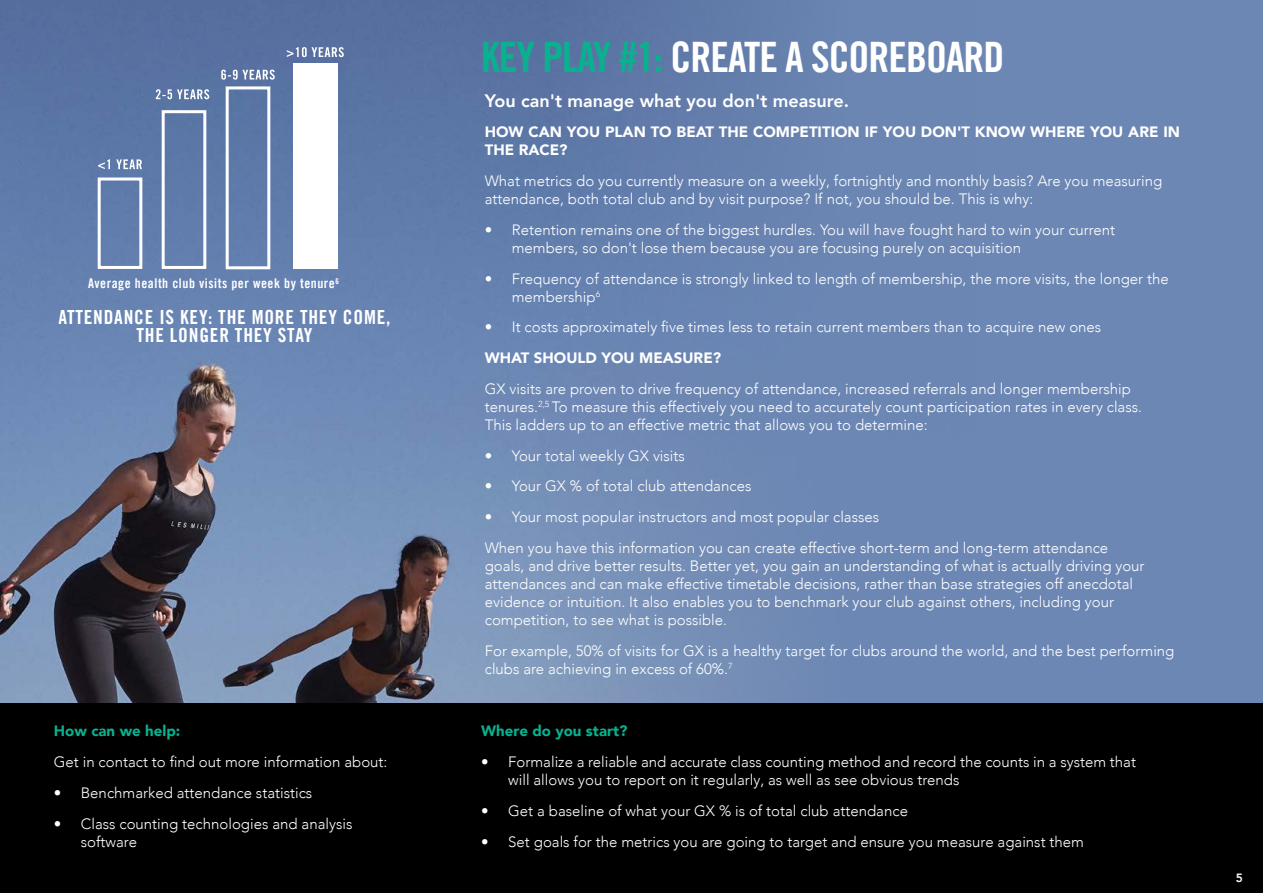
<style>
.page{position:relative;width:1263px;height:893px;background:#fff}
.page>*{position:absolute;margin:0;border:0;box-sizing:border-box;transform-origin:0 0}
.t1{font:42px "Trade Gothic LT Com Bd Cn 20";letter-spacing:-.025em;color:#fff}
.t2{font:19.5px/18px "Trade Gothic LT Com Bd Cn 20";letter-spacing:.04em;color:#fff;text-align:center}
.t3{font:800 18px "Avenir LT Com";color:#fff}
.t4{font:300 15px/18px "Avenir LT Com";color:#fff}
.t5{font:900 15px/18px "Avenir LT Com";color:#fff}
.t6{font:900 15px "Avenir LT Com";color:#09b18f}
.t7{font:13.5px "Trade Gothic LT Com Bd Cn 20";letter-spacing:.04em;color:#fff}
.t8{font:800 12px "Avenir LT Com";color:#fff}
.s1{color:#09b18f}
</style>
<div class="page">
<div style="left:305px;top:0;width:958px;height:731px;background:#6c87b4"></div>
<img style="left:0;top:0;width:977px;height:704px">
<div style="left:0;top:704px;width:1263px;height:189px;background:#000"></div>
<div style="left:98px;top:178px;width:44px;height:91px;border:3px solid #fff"></div>
<div style="left:162px;top:110px;width:44px;height:159px;border:3px solid #fff"></div>
<div style="left:226px;top:86px;width:44px;height:183px;border:3px solid #fff"></div>
<div style="left:293px;top:63px;width:45px;height:206px;background:#fff"></div>
<svg style="left:98px;top:159px;width:44px;height:10px"></svg>
<svg style="left:156px;top:89px;width:53px;height:10px"></svg>
<svg style="left:221px;top:70px;width:54px;height:10px"></svg>
<svg style="left:287px;top:47px;width:57px;height:10px"></svg>
<p class="t7" style="left:88px;top:275px;width:252px">Average health club visits per week by tenure<sup>6</sup></p>
<p class="t2" style="left:58px;top:308px;width:334px">ATTENDANCE IS KEY: THE MORE THEY COME,<br>THE LONGER THEY STAY</p>
<p class="t6" style="left:54px;top:722px;width:128px">How can we help:</p>
<p class="t4" style="left:54px;top:753px;width:335px">Get in contact to find out more information about:</p>
<p class="t4" style="left:54px;top:784px;width:260px">• Benchmarked attendance statistics</p>
<p class="t4" style="left:81px;top:814px;width:273px;text-indent:-27px">• Class counting technologies and analysis software</p>
<p class="t1" style="left:481px;top:32px;width:525px"><span class="s1">KEY PLAY #1:</span> CREATE A SCOREBOARD</p>
<p class="t3" style="left:485px;top:90px;width:366px">You can't manage what you don't measure.</p>
<p class="t5" style="left:485px;top:123px;width:697px">HOW CAN YOU PLAN TO BEAT THE COMPETITION IF YOU DON'T KNOW WHERE YOU ARE IN<br>THE RACE?</p>
<p class="t4" style="left:485px;top:172px;width:679px">What metrics do you currently measure on a weekly, fortnightly and monthly basis? Are you measuring attendance, both total club and by visit purpose? If not, you should be. This is why:</p>
<p class="t4" style="left:512px;top:221px;width:605px;text-indent:-27px">• Retention remains one of the biggest hurdles. You will have fought hard to win your current members, so don't lose them because you are focusing purely on acquisition</p>
<p class="t4" style="left:512px;top:269px;width:658px;text-indent:-27px">• Frequency of attendance is strongly linked to length of membership, the more visits, the longer the membership<sup>6</sup></p>
<p class="t4" style="left:485px;top:318px;width:618px">• It costs approximately five times less to retain current members than to acquire new ones</p>
<p class="t5" style="left:485px;top:349px;width:238px">WHAT SHOULD YOU MEASURE?</p>
<p class="t4" style="left:485px;top:380px;width:659px">GX visits are proven to drive frequency of attendance, increased referrals and longer membership tenures.<sup>2,5</sup> To measure this effectively you need to accurately count participation rates in every class.<br>This ladders up to an effective metric that allows you to determine:</p>
<p class="t4" style="left:485px;top:446px;width:202px">• Your total weekly GX visits</p>
<p class="t4" style="left:485px;top:477px;width:268px">• Your GX % of total club attendances</p>
<p class="t4" style="left:485px;top:508px;width:396px">• Your most popular instructors and most popular classes</p>
<p class="t4" style="left:485px;top:539px;width:661px">When you have this information you can create effective short-term and long-term attendance goals, and drive better results. Better yet, you gain an understanding of what is actually driving your attendances and can make effective timetable decisions, rather than base strategies off anecdotal evidence or intuition. It also enables you to benchmark your club against others, including your competition, to see what is possible.</p>
<p class="t4" style="left:485px;top:641px;width:691px">For example, 50% of visits for GX is a healthy target for clubs around the world, and the best performing clubs are achieving in excess of 60%.<sup>7</sup></p>
<p class="t6" style="left:481px;top:722px;width:148px">Where do you start?</p>
<p class="t4" style="left:508px;top:753px;width:629px;text-indent:-27px">• Formalize a reliable and accurate class counting method and record the counts in a system that will allows you to report on it regularly, as well as see obvious trends</p>
<p class="t4" style="left:481px;top:802px;width:428px">• Get a baseline of what your GX % is of total club attendance</p>
<p class="t4" style="left:481px;top:832px;width:604px">• Set goals for the metrics you are going to target and ensure you measure against them</p>
<p class="t8" style="left:1236px;top:871px;width:9px">5</p>
</div>
